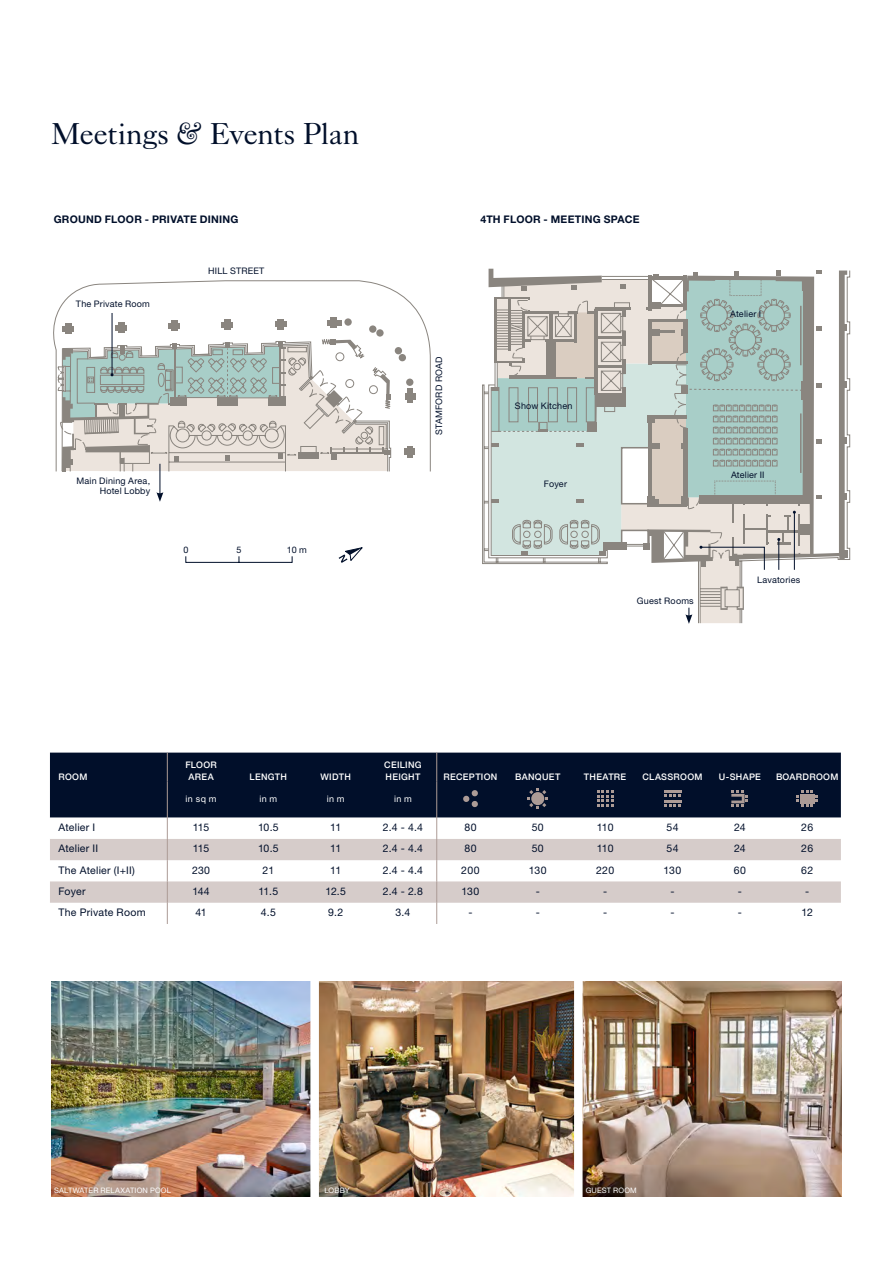
<style>
.page{position:relative;width:893px;height:1263px;background:#fff}
.page>*{position:absolute;margin:0;border:0;box-sizing:border-box;transform-origin:0 0}
.t1{font:30px "Kings Caslon Display";letter-spacing:.005em;color:#010f2a}
.Table_Contents{font:10.5px "Helvetica Neue LT Std";letter-spacing:.02em;color:#010f2a}
.Sub_Header{font:700 10.5px "Helvetica Neue LT Std";letter-spacing:.02em;color:#010f2a}
.Floor_Plan_Caption{font:9px "Helvetica Neue LT Std";letter-spacing:.02em;color:#010f2a}
.Table_Header{font:500 9px/12px "Helvetica Neue LT";letter-spacing:.035em;color:#fff;text-align:center}
.Table_Units{font:9px "Helvetica Neue LT Std";letter-spacing:.04em;color:#fff}
.t2{font:7.5px "Helvetica Neue LT Std";letter-spacing:.02em;color:#fff}
</style>
<div class="page">
<img style="left:51px;top:982px;width:791px;height:215px">
<div style="left:310px;top:976px;width:9px;height:232px;background:#fff"></div>
<div style="left:574px;top:976px;width:9px;height:232px;background:#fff"></div>
<svg style="left:53px;top:280px;width:378px;height:191px"></svg>
<div style="left:330px;top:317px;width:7px;height:11px;background:#8a857f"></div>
<div style="left:328px;top:320px;width:14px;height:5px;background:#8a857f"></div>
<div style="left:405px;top:393px;width:10px;height:7px;background:#8a857f"></div>
<div style="left:407px;top:388px;width:6px;height:14px;background:#8a857f"></div>
<div style="left:344px;top:318px;width:8px;height:8px;background:#8a857f;border-radius:50%"></div>
<div style="left:369px;top:325px;width:7px;height:8px;background:#8a857f;border-radius:50%"></div>
<div style="left:376px;top:329px;width:8px;height:8px;background:#8a857f;border-radius:50%"></div>
<div style="left:395px;top:347px;width:7px;height:7px;background:#8a857f;border-radius:50%"></div>
<div style="left:399px;top:354px;width:7px;height:7px;background:#8a857f;border-radius:50%"></div>
<div style="left:406px;top:379px;width:7px;height:7px;background:#8a857f;border-radius:50%"></div>
<svg style="left:185px;top:556px;width:108px;height:7px"></svg>
<svg style="left:339px;top:547px;width:24px;height:16px"></svg>
<div style="left:50px;top:753px;width:791px;height:65px;background:#010f2a"></div>
<svg style="left:50px;top:839px;width:791px;height:64px;fill:#d6ccca"></svg>
<svg style="left:167px;top:753px;width:1px;height:29px"></svg>
<hr style="left:167px;top:782px;width:1px;height:36px;background:#ac9b96">
<svg style="left:167px;top:818px;width:1px;height:106px"></svg>
<svg style="left:436px;top:753px;width:1px;height:29px"></svg>
<hr style="left:436px;top:782px;width:1px;height:36px;background:#ac9b96">
<svg style="left:436px;top:818px;width:1px;height:106px"></svg>
<svg style="left:463px;top:790px;width:15px;height:17px"></svg>
<svg style="left:527px;top:788px;width:21px;height:21px"></svg>
<svg style="left:597px;top:790px;width:17px;height:17px"></svg>
<svg style="left:664px;top:794px;width:17px;height:3px"></svg>
<svg style="left:664px;top:804px;width:17px;height:3px"></svg>
<hr style="left:664px;top:790px;width:17px;height:3px;background:#ac9b96">
<hr style="left:664px;top:800px;width:17px;height:3px;background:#ac9b96">
<svg style="left:731px;top:790px;width:17px;height:17px"></svg>
<svg style="left:796px;top:790px;width:22px;height:17px"></svg>
<div style="left:800px;top:794px;width:14px;height:9px;background:#ac9b96"></div>
<hr style="left:112px;top:313px;width:1px;height:62px;background:#010f2a">
<svg style="left:57px;top:336px;width:336px;height:135px"></svg>
<svg style="left:482px;top:269px;width:365px;height:355px"></svg>
<hr style="left:160px;top:464px;width:1px;height:31px;background:#010f2a">
<svg style="left:156px;top:492px;width:7px;height:10px"></svg>
<p class="t1" style="left:51px;top:116px;width:310px">Meetings &amp; Events Plan</p>
<p class="Sub_Header" style="left:54px;top:212px;width:186px">GROUND FLOOR - PRIVATE DINING</p>
<p class="Sub_Header" style="left:480px;top:212px;width:161px">4TH FLOOR - MEETING SPACE</p>
<p class="Floor_Plan_Caption" style="left:76px;top:299px;width:75px">The Private Room</p>
<p class="Floor_Plan_Caption" style="left:208px;top:266px;width:58px">HILL STREET</p>
<p class="Floor_Plan_Caption" style="left:76px;top:475px;width:75px">Main Dining Area,</p>
<p class="Floor_Plan_Caption" style="left:100px;top:486px;width:52px">Hotel Lobby</p>
<p class="Floor_Plan_Caption" style="left:184px;top:545px;width:7px">0</p>
<p class="Floor_Plan_Caption" style="left:237px;top:545px;width:7px">5</p>
<p class="Floor_Plan_Caption" style="left:287px;top:545px;width:21px">10 m</p>
<p class="Floor_Plan_Caption" style="left:434px;top:435px;width:80px;rotate:-90deg">STAMFORD ROAD</p>
<p class="Floor_Plan_Caption" style="left:515px;top:400px;width:59px">Show Kitchen</p>
<p class="Floor_Plan_Caption" style="left:544px;top:478px;width:25px">Foyer</p>
<p class="Floor_Plan_Caption" style="left:730px;top:309px;width:33px">Atelier I</p>
<p class="Floor_Plan_Caption" style="left:731px;top:469px;width:35px">Atelier II</p>
<p class="Floor_Plan_Caption" style="left:637px;top:595px;width:58px">Guest Rooms</p>
<p class="Floor_Plan_Caption" style="left:757px;top:574px;width:45px">Lavatories</p>
<p class="Table_Header" style="left:58px;top:770px;width:30px">ROOM</p>
<p class="Table_Header" style="left:185px;top:758px;width:33px">FLOOR<br>AREA</p>
<p class="Table_Header" style="left:250px;top:770px;width:39px">LENGTH</p>
<p class="Table_Header" style="left:320px;top:770px;width:32px">WIDTH</p>
<p class="Table_Header" style="left:384px;top:758px;width:39px;text-align:left">CEILING<br>HEIGHT</p>
<p class="Table_Header" style="left:444px;top:770px;width:55px">RECEPTION</p>
<p class="Table_Header" style="left:515px;top:770px;width:47px">BANQUET</p>
<p class="Table_Header" style="left:584px;top:770px;width:44px">THEATRE</p>
<p class="Table_Header" style="left:642px;top:770px;width:62px">CLASSROOM</p>
<p class="Table_Header" style="left:719px;top:770px;width:44px">U-SHAPE</p>
<p class="Table_Header" style="left:776px;top:770px;width:64px">BOARDROOM</p>
<p class="Table_Units" style="left:186px;top:793px;width:32px">in sq m</p>
<p class="Table_Units" style="left:259px;top:793px;width:19px">in m</p>
<p class="Table_Units" style="left:327px;top:793px;width:19px">in m</p>
<p class="Table_Units" style="left:394px;top:793px;width:19px">in m</p>
<p class="Table_Contents" style="left:58px;top:821px;width:38px">Atelier I</p>
<p class="Table_Contents" style="left:193px;top:821px;width:18px">115</p>
<p class="Table_Contents" style="left:258px;top:821px;width:22px">10.5</p>
<p class="Table_Contents" style="left:330px;top:821px;width:12px">11</p>
<p class="Table_Contents" style="left:383px;top:821px;width:42px">2.4 - 4.4</p>
<p class="Table_Contents" style="left:464px;top:821px;width:14px">80</p>
<p class="Table_Contents" style="left:532px;top:821px;width:14px">50</p>
<p class="Table_Contents" style="left:597px;top:821px;width:18px">110</p>
<p class="Table_Contents" style="left:666px;top:821px;width:14px">54</p>
<p class="Table_Contents" style="left:734px;top:821px;width:13px">24</p>
<p class="Table_Contents" style="left:801px;top:821px;width:13px">26</p>
<p class="Table_Contents" style="left:58px;top:842px;width:41px">Atelier II</p>
<p class="Table_Contents" style="left:193px;top:842px;width:18px">115</p>
<p class="Table_Contents" style="left:258px;top:842px;width:22px">10.5</p>
<p class="Table_Contents" style="left:330px;top:842px;width:12px">11</p>
<p class="Table_Contents" style="left:383px;top:842px;width:42px">2.4 - 4.4</p>
<p class="Table_Contents" style="left:464px;top:842px;width:14px">80</p>
<p class="Table_Contents" style="left:532px;top:842px;width:14px">50</p>
<p class="Table_Contents" style="left:597px;top:842px;width:18px">110</p>
<p class="Table_Contents" style="left:666px;top:842px;width:14px">54</p>
<p class="Table_Contents" style="left:734px;top:842px;width:13px">24</p>
<p class="Table_Contents" style="left:801px;top:842px;width:13px">26</p>
<p class="Table_Contents" style="left:58px;top:863px;width:78px">The Atelier (I+II)</p>
<p class="Table_Contents" style="left:192px;top:863px;width:20px">230</p>
<p class="Table_Contents" style="left:263px;top:863px;width:13px">21</p>
<p class="Table_Contents" style="left:330px;top:863px;width:12px">11</p>
<p class="Table_Contents" style="left:383px;top:863px;width:42px">2.4 - 4.4</p>
<p class="Table_Contents" style="left:461px;top:863px;width:20px">200</p>
<p class="Table_Contents" style="left:529px;top:863px;width:19px">130</p>
<p class="Table_Contents" style="left:596px;top:863px;width:20px">220</p>
<p class="Table_Contents" style="left:664px;top:863px;width:19px">130</p>
<p class="Table_Contents" style="left:734px;top:863px;width:14px">60</p>
<p class="Table_Contents" style="left:801px;top:863px;width:14px">62</p>
<p class="Table_Contents" style="left:58px;top:885px;width:29px">Foyer</p>
<p class="Table_Contents" style="left:192px;top:885px;width:19px">144</p>
<p class="Table_Contents" style="left:258px;top:885px;width:21px">11.5</p>
<p class="Table_Contents" style="left:325px;top:885px;width:22px">12.5</p>
<p class="Table_Contents" style="left:383px;top:885px;width:42px">2.4 - 2.8</p>
<p class="Table_Contents" style="left:462px;top:885px;width:19px">130</p>
<p class="Table_Contents" style="left:536px;top:885px;width:6px">-</p>
<p class="Table_Contents" style="left:603px;top:885px;width:6px">-</p>
<p class="Table_Contents" style="left:670px;top:885px;width:6px">-</p>
<p class="Table_Contents" style="left:738px;top:885px;width:6px">-</p>
<p class="Table_Contents" style="left:805px;top:885px;width:6px">-</p>
<p class="Table_Contents" style="left:58px;top:906px;width:89px">The Private Room</p>
<p class="Table_Contents" style="left:195px;top:906px;width:13px">41</p>
<p class="Table_Contents" style="left:261px;top:906px;width:17px">4.5</p>
<p class="Table_Contents" style="left:328px;top:906px;width:17px">9.2</p>
<p class="Table_Contents" style="left:395px;top:906px;width:16px">3.4</p>
<p class="Table_Contents" style="left:468px;top:906px;width:6px">-</p>
<p class="Table_Contents" style="left:536px;top:906px;width:6px">-</p>
<p class="Table_Contents" style="left:603px;top:906px;width:6px">-</p>
<p class="Table_Contents" style="left:670px;top:906px;width:6px">-</p>
<p class="Table_Contents" style="left:738px;top:906px;width:6px">-</p>
<p class="Table_Contents" style="left:801px;top:906px;width:13px">12</p>
<p class="t2" style="left:54px;top:1186px;width:118px">SALTWATER RELAXATION POOL</p>
<p class="t2" style="left:324px;top:1186px;width:27px">LOBBY</p>
<p class="t2" style="left:586px;top:1186px;width:53px">GUEST ROOM</p>
</div>
